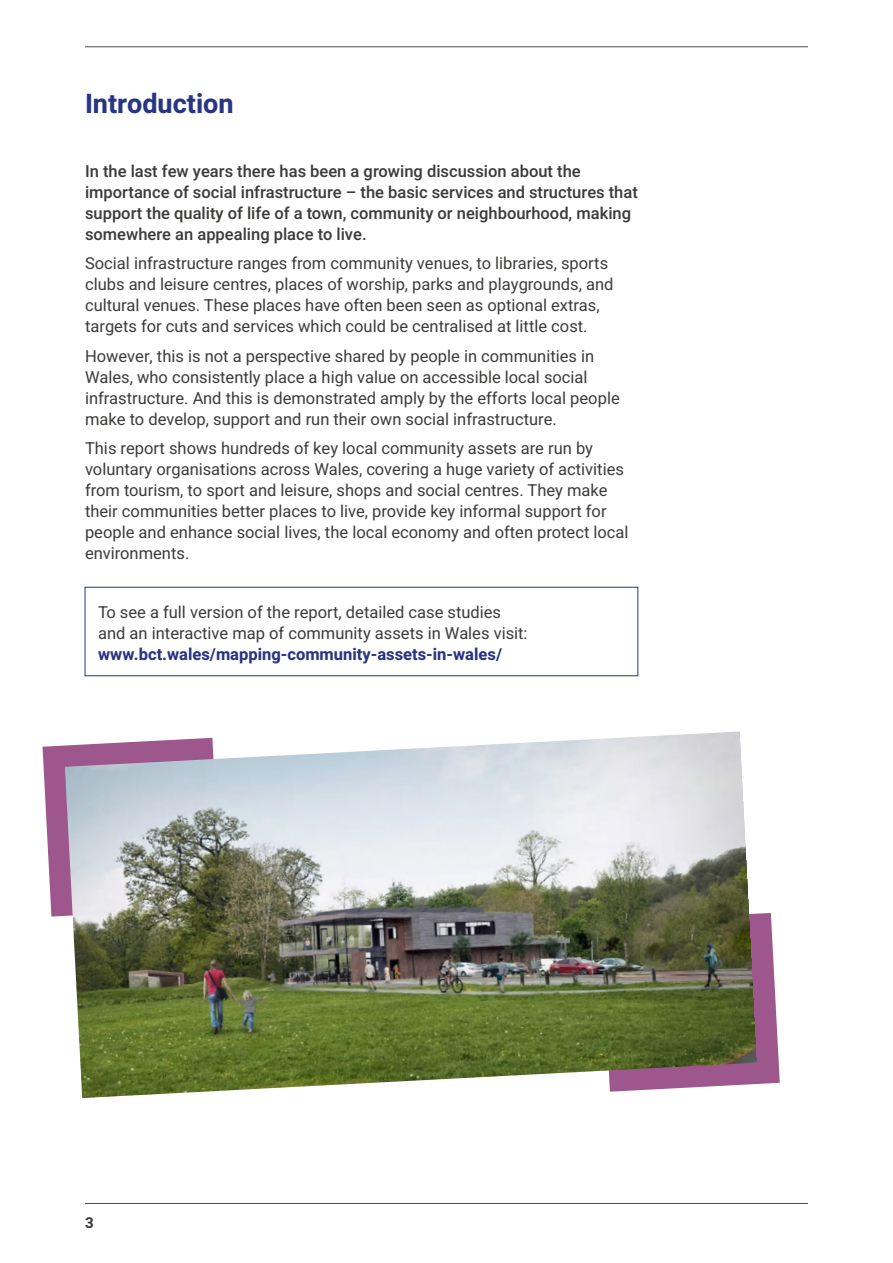
<style>
.page{position:relative;width:893px;height:1263px;background:#fff}
.page>*{position:absolute;margin:0;border:0;box-sizing:border-box;transform-origin:0 0}
.t1{font:700 27px "Heebo";color:#283583}
.Body_copy{font:16.5px/21px "Heebo";color:#3c3c3b}
.t2{font:500 16.5px/21px "Heebo";color:#3c3c3b}
.t3{font:700 15px "Heebo";color:#3c3c3b}
.s1{font-weight:700;color:#283583}
</style>
<div class="page">
<hr style="left:85px;top:46px;width:723px;height:1px;background:#4a4a49">
<hr style="left:85px;top:1203px;width:723px;height:1px;background:#4a4a49">
<div style="left:85px;top:587px;width:553px;height:89px;border:1px solid #283583"></div>
<svg style="left:757px;top:913px;width:23px;height:171px"></svg>
<svg style="left:43px;top:745px;width:22px;height:171px"></svg>
<img style="left:65px;top:731px;width:692px;height:367px">
<p class="t1" style="left:85px;top:85px;width:150px">Introduction</p>
<p class="t2" style="left:85px;top:160px;width:554px">In the last few years there has been a growing discussion about the importance of social infrastructure – the basic services and structures that support the quality of life of a town, community or neighbourhood, making somewhere an appealing place to live.</p>
<p class="Body_copy" style="left:85px;top:253px;width:530px">Social infrastructure ranges from community venues, to libraries, sports clubs and leisure centres, places of worship, parks and playgrounds, and cultural venues. These places have often been seen as optional extras, targets for cuts and services which could be centralised at little cost.</p>
<p class="Body_copy" style="left:85px;top:345px;width:536px">However, this is not a perspective shared by people in communities in Wales, who consistently place a high value on accessible local social infrastructure. And this is demonstrated amply by the efforts local people make to develop, support and run their own social infrastructure.</p>
<p class="Body_copy" style="left:85px;top:438px;width:545px">This report shows hundreds of key local community assets are run by voluntary organisations across Wales, covering a huge variety of activities from tourism, to sport and leisure, shops and social centres. They make their communities better places to live, provide key informal support for people and enhance social lives, the local economy and often protect local environments.</p>
<p class="Body_copy" style="left:98px;top:601px;width:431px">To see a full version of the report, detailed case studies and an interactive map of community assets in Wales visit: <span class="s1">www.bct.wales/mapping-community-assets-in-wales/</span></p>
<p class="t3" style="left:85px;top:1212px;width:10px">3</p>
</div>
